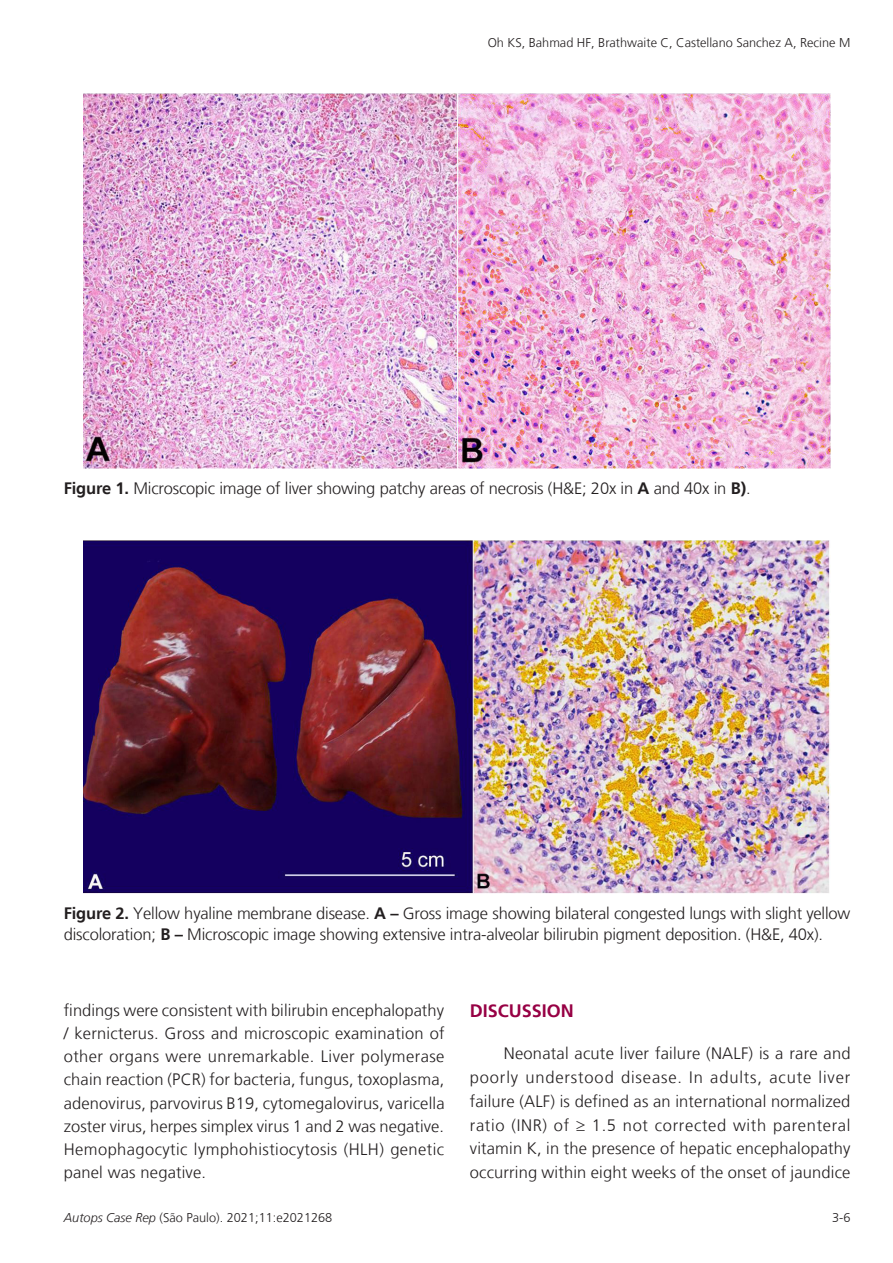
<style>
.page{position:relative;width:893px;height:1263px;background:#fff}
.page>*{position:absolute;margin:0;border:0;box-sizing:border-box;transform-origin:0 0}
.Heading1{font:700 18px "Frutiger LT";color:#970044}
.Paragraph{font:300 16.5px/23.1px "Frutiger LT";letter-spacing:.01em;color:#231f20;text-align:justify}
.FigureCaption{font:300 16.5px/21px "Frutiger LT";letter-spacing:-.01em;color:#231f20}
.t1{font:300 12.75px "Frutiger LT";color:#231f20}
.s1{font-weight:700}
.s2{font-style:italic}
</style>
<div class="page">
<img style="left:83px;top:94px;width:748px;height:375px">
<img style="left:83px;top:541px;width:748px;height:353px">
<p class="t1" style="left:488px;top:35px;width:364px">Oh KS, Bahmad HF, Brathwaite C, Castellano Sanchez A, Recine M</p>
<p class="FigureCaption" style="left:64px;top:478px;width:688px"><span class="s1">Figure 1.</span> Microscopic image of liver showing patchy areas of necrosis (H&amp;E; 20x in <span class="s1">A</span> and 40x in <span class="s1">B)</span>.</p>
<p class="FigureCaption" style="left:64px;top:903px;width:788px"><span class="s1">Figure 2.</span> Yellow hyaline membrane disease. <span class="s1">A –</span> Gross image showing bilateral congested lungs with slight yellow discoloration; <span class="s1">B –</span> Microscopic image showing extensive intra-alveolar bilirubin pigment deposition. (H&amp;E, 40x).</p>
<p class="Paragraph" style="left:64px;top:999px;width:382px">findings were consistent with bilirubin encephalopathy / kernicterus. Gross and microscopic examination of other organs were unremarkable. Liver polymerase chain reaction (PCR) for bacteria, fungus, toxoplasma, adenovirus, parvovirus B19, cytomegalovirus, varicella zoster virus, herpes simplex virus 1 and 2 was negative.<br>Hemophagocytic lymphohistiocytosis (HLH) genetic panel was negative.</p>
<p class="Heading1" style="left:470px;top:1000px;width:106px">DISCUSSION</p>
<p class="Paragraph" style="left:470px;top:1042px;width:382px;line-height:23.7px;text-indent:34px">Neonatal acute liver failure (NALF) is a rare and poorly understood disease. In adults, acute liver failure (ALF) is defined as an international normalized ratio (INR) of ≥ 1.5 not corrected with parenteral vitamin K, in the presence of hepatic encephalopathy occurring within eight weeks of the onset of jaundice</p>
<p class="t1" style="left:64px;top:1210px;width:270px"><span class="s2">Autops Case Rep</span> (São Paulo). 2021;11:e2021268</p>
<p class="t1" style="left:832px;top:1210px;width:20px">3-6</p>
</div>
